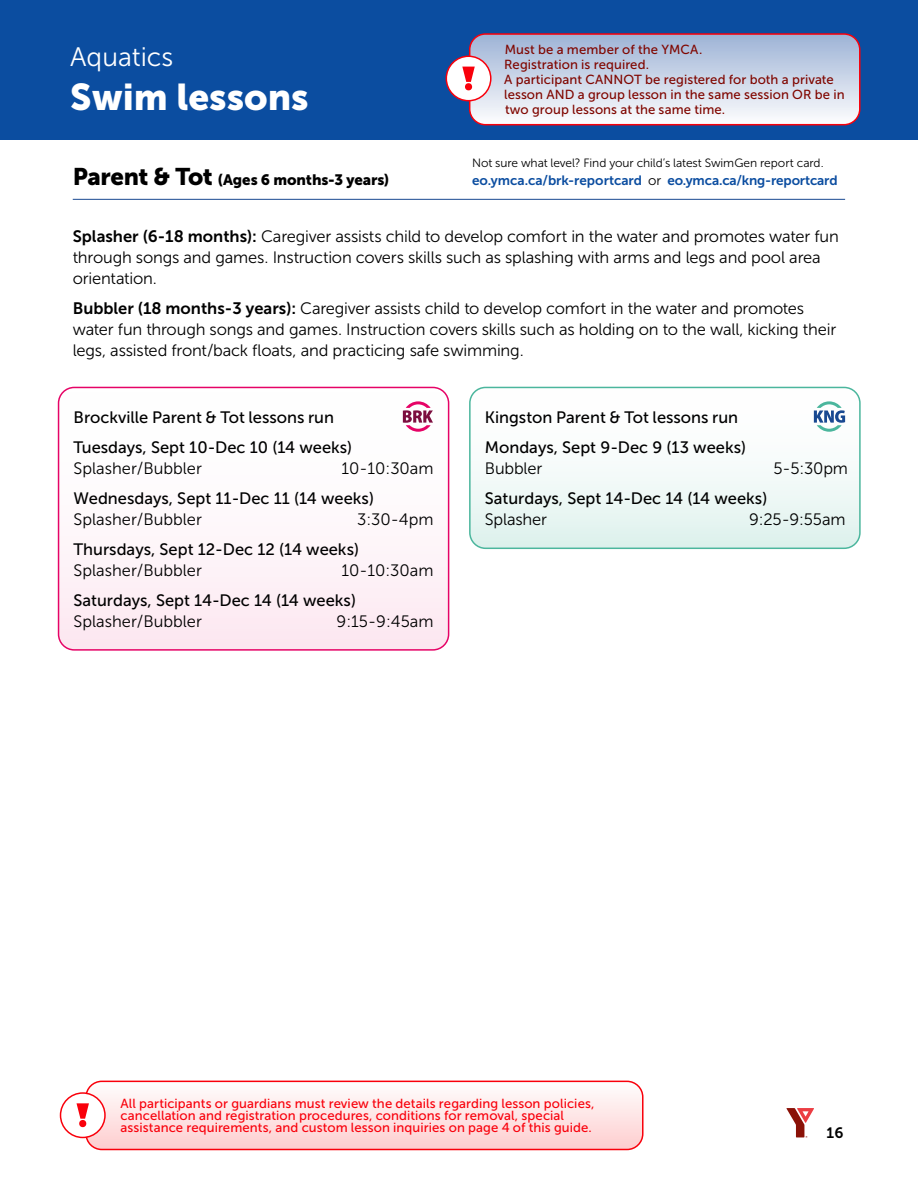
<style>
.page{position:relative;width:918px;height:1188px;background:#fff}
.page>*{position:absolute;margin:0;border:0;box-sizing:border-box;transform-origin:0 0}
.t1{font:37.05px "Museo Sans 900";color:#fff}
.t2{font:26.7px "Museo Sans 300";color:#fff}
.t3{font:16.5px/21px "Museo Sans 300";letter-spacing:-.01em;color:#000}
.t4{font:16.5px/30px "Museo Sans 500";color:#000}
.t5{font:15px "Museo Sans 900";letter-spacing:-.005em;color:#000}
.t6{font:15px "Museo Sans 700";color:#000}
.t7{font:13.5px "Museo Sans 700";letter-spacing:-.005em;color:#0b4da0}
.t8{font:13.2px/12px "Museo Sans 500";letter-spacing:.005em;color:#f9000b}
.t9{font:13.2px/15px "Museo Sans 500";letter-spacing:.005em;color:#800600}
.t10{font:12px "Museo Sans 300";letter-spacing:-.005em;color:#000}
.s1{font-size:24px}
.s2{font-family:"Museo Sans 300";color:#000}
.s3{font-family:"Museo Sans 700"}
</style>
<div class="page">
<div style="left:0;top:0;width:918px;height:140px;background:#0b4da0"></div>
<div style="left:446px;top:56px;width:45px;height:45px;background:#fff;border-radius:50%"></div>
<div style="left:446px;top:56px;width:46px;height:45px;border:2px solid #f9000b;border-radius:50%"></div>
<svg style="left:462px;top:34px;width:398px;height:91px;background:#cccfe1"></svg>
<svg style="left:59px;top:387px;width:390px;height:261px"></svg>
<div style="left:58px;top:387px;width:391px;height:264px;border:2px solid #e60366;border-radius:16px"></div>
<svg style="left:403px;top:401px;width:30px;height:31px"></svg>
<svg style="left:470px;top:387px;width:388px;height:159px"></svg>
<div style="left:469px;top:387px;width:392px;height:162px;border:2px solid #4bb69d;border-radius:16px"></div>
<svg style="left:814px;top:401px;width:31px;height:31px"></svg>
<hr style="left:73px;top:199px;width:772px;height:1px;background:#194991">
<svg style="left:787px;top:1108px;width:27px;height:30px"></svg>
<div style="left:60px;top:1092px;width:46px;height:46px;border:2px solid #f9000b;border-radius:50%"></div>
<svg style="left:77px;top:1081px;width:566px;height:69px"></svg>
<h2 class="t2" style="left:70px;top:42px;width:105px">Aquatics</h2>
<h1 class="t1" style="left:70px;top:76px;width:240px">Swim lessons</h1>
<p class="t5" style="left:73px;top:172px;width:318px"><span class="s1">Parent &amp; Tot</span> (Ages 6 months-3 years)</p>
<p class="t9" style="left:504px;top:42px;width:342px">Must be a member of the YMCA.<br>Registration is required.<br>A participant CANNOT be registered for both a private lesson AND a group lesson in the same session OR be in two group lessons at the same time.</p>
<p class="t10" style="left:472px;top:156px;width:353px">Not sure what level? Find your child’s latest SwimGen report card.</p>
<p class="t7" style="left:472px;top:173px;width:367px">eo.ymca.ca/brk-reportcard <span class="s2">or</span> eo.ymca.ca/kng-reportcard</p>
<p class="t3" style="left:73px;top:226px;width:768px"><span class="s3">Splasher (6-18 months):</span> Caregiver assists child to develop comfort in the water and promotes water fun through songs and games. Instruction covers skills such as splashing with arms and legs and pool area orientation.</p>
<p class="t3" style="left:73px;top:298px;width:765px"><span class="s3">Bubbler (18 months-3 years):</span> Caregiver assists child to develop comfort in the water and promotes water fun through songs and games. Instruction covers skills such as holding on to the wall, kicking their legs, assisted front/back floats, and practicing safe swimming.</p>
<p class="t4" style="left:74px;top:402px;width:280px">Brockville Parent &amp; Tot lessons run<br>Tuesdays, Sept 10-Dec 10 (14 weeks)</p>
<p class="t3" style="left:74px;top:457px;width:130px">Splasher/Bubbler</p>
<p class="t3" style="left:341px;top:457px;width:94px">10-10:30am</p>
<p class="t4" style="left:74px;top:483px;width:302px">Wednesdays, Sept 11-Dec 11 (14 weeks)</p>
<p class="t3" style="left:74px;top:508px;width:130px">Splasher/Bubbler</p>
<p class="t3" style="left:357px;top:508px;width:78px">3:30-4pm</p>
<p class="t4" style="left:74px;top:534px;width:287px">Thursdays, Sept 12-Dec 12 (14 weeks)</p>
<p class="t3" style="left:74px;top:559px;width:130px">Splasher/Bubbler</p>
<p class="t3" style="left:341px;top:559px;width:94px">10-10:30am</p>
<p class="t4" style="left:74px;top:585px;width:284px">Saturdays, Sept 14-Dec 14 (14 weeks)</p>
<p class="t3" style="left:74px;top:610px;width:130px">Splasher/Bubbler</p>
<p class="t3" style="left:337px;top:610px;width:99px">9:15-9:45am</p>
<p class="t4" style="left:485px;top:402px;width:263px">Kingston Parent &amp; Tot lessons run<br>Mondays, Sept 9-Dec 9 (13 weeks)</p>
<p class="t3" style="left:485px;top:458px;width:59px">Bubbler</p>
<p class="t3" style="left:773px;top:458px;width:76px">5-5:30pm</p>
<p class="t4" style="left:485px;top:483px;width:284px">Saturdays, Sept 14-Dec 14 (14 weeks)</p>
<p class="t3" style="left:485px;top:509px;width:64px">Splasher</p>
<p class="t3" style="left:749px;top:509px;width:98px">9:25-9:55am</p>
<p class="t8" style="left:121px;top:1098px;width:475px">All participants or guardians must review the details regarding lesson policies, cancellation and registration procedures, conditions for removal, special assistance requirements, and custom lesson inquiries on page 4 of this guide.</p>
<p class="t6" style="left:826px;top:1124px;width:19px">16</p>
</div>
